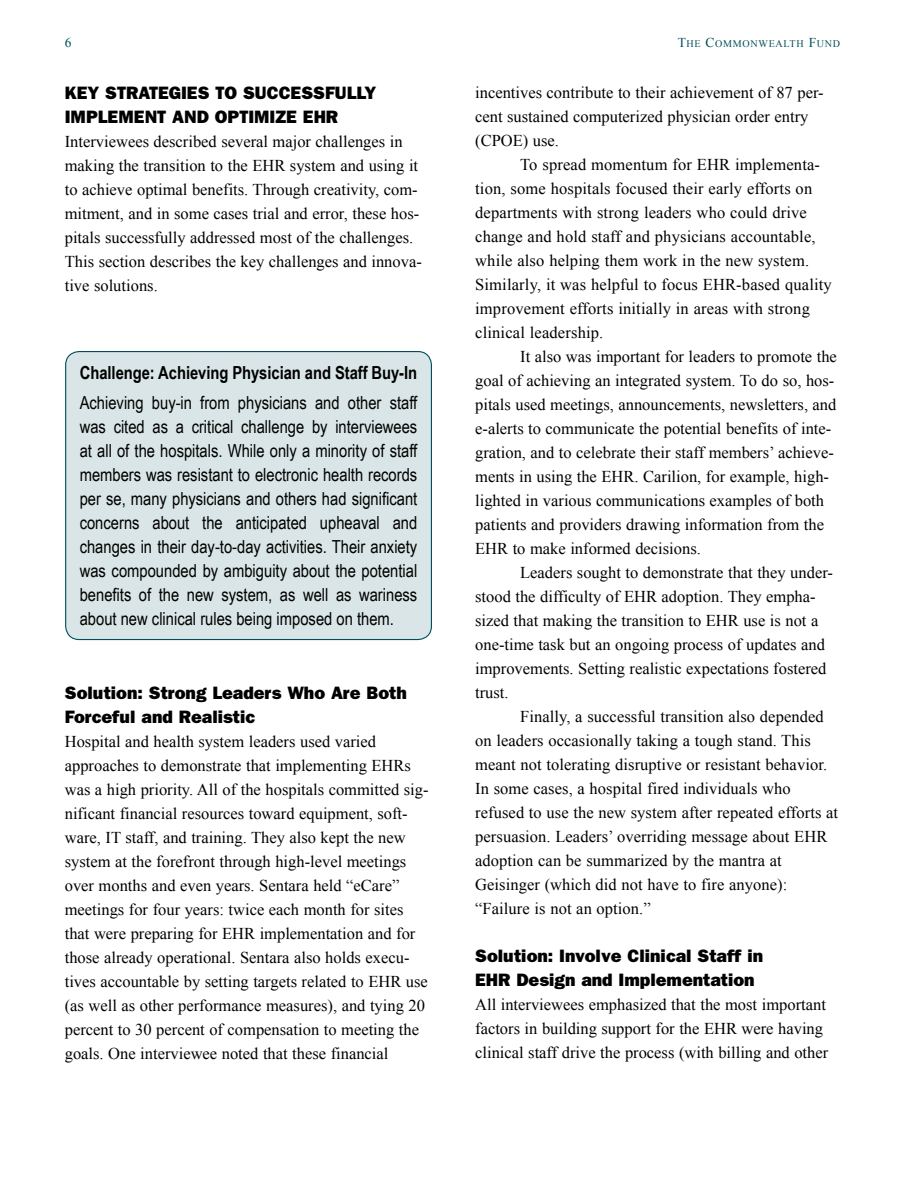
<style>
.page{position:relative;width:918px;height:1188px;background:#fff}
.page>*{position:absolute;margin:0;border:0;box-sizing:border-box;transform-origin:0 0}
.Box_text{font:18px/24px "Arial Narrow";color:#000;text-align:justify}
.Head_B_-_Franklin{font:18px/24px "ITC Franklin Gothic Std Hvy";color:#000}
.Head_A_-_Franklin{font:18px/24px "ITC Franklin Gothic Std Hvy";color:#000}
.Box_head{font:700 18px "Arial Narrow";letter-spacing:-.005em;color:#000}
.BT_2_-_Times_IB{font:16.5px/24px "Times New Roman";color:#000}
.BT_-_Times_IB{font:16.5px/24px "Times New Roman";color:#000}
.t1{font:13.5px "Times New Roman";color:#004f5a}
.t2{font:10.2px "Times New Roman";letter-spacing:.065em;color:#004f5a}
.s1{font-size:13.5px}
</style>
<div class="page">
<div style="left:66px;top:352px;width:365px;height:288px;background:#d9e5e6;border-radius:14px"></div>
<div style="left:65px;top:351px;width:367px;height:289px;border:1px solid #004f5a;border-radius:14px"></div>
<p class="t1" style="left:65px;top:34px;width:8px">6</p>
<p class="t2" style="left:678px;top:37px;width:164px"><span class="s1">T</span>HE <span class="s1">C</span>OMMONWEALTH <span class="s1">F</span>UND</p>
<p class="Head_A_-_Franklin" style="left:65px;top:81px;width:313px">KEY STRATEGIES TO SUCCESSFULLY<br>IMPLEMENT AND OPTIMIZE EHR</p>
<p class="BT_2_-_Times_IB" style="left:65px;top:129px;width:359px">Interviewees described several major challenges in making the transition to the EHR system and using it to achieve optimal benefits. Through creativity, com&shy;mitment, and in some cases trial and error, these hos&shy;pitals successfully addressed most of the challenges.<br>This section describes the key challenges and innova&shy;tive solutions.</p>
<p class="BT_-_Times_IB" style="left:475px;top:80px;width:350px">incentives contribute to their achievement of 87 per&shy;cent sustained computerized physician order entry (CPOE) use.</p>
<p class="BT_2_-_Times_IB" style="left:475px;top:152px;width:358px;text-indent:45px">To spread momentum for EHR implementa&shy;tion, some hospitals focused their early efforts on departments with strong leaders who could drive change and hold staff and physicians accountable, while also helping them work in the new system.<br>Similarly, it was helpful to focus EHR-based quality improvement efforts initially in areas with strong clinical leadership.</p>
<p class="BT_2_-_Times_IB" style="left:475px;top:344px;width:363px;text-indent:45px">It also was important for leaders to promote the goal of achieving an integrated system. To do so, hos&shy;pitals used meetings, announcements, newsletters, and e-alerts to communicate the potential benefits of inte&shy;gration, and to celebrate their staff members’ achieve&shy;ments in using the EHR. Carilion, for example, high&shy;lighted in various communications examples of both patients and providers drawing information from the EHR to make informed decisions.</p>
<p class="BT_2_-_Times_IB" style="left:475px;top:560px;width:359px;text-indent:45px">Leaders sought to demonstrate that they under&shy;stood the difficulty of EHR adoption. They empha&shy;sized that making the transition to EHR use is not a one-time task but an ongoing process of updates and improvements. Setting realistic expectations fostered trust.</p>
<p class="BT_2_-_Times_IB" style="left:475px;top:704px;width:364px;text-indent:45px">Finally, a successful transition also depended on leaders occasionally taking a tough stand. This meant not tolerating disruptive or resistant behavior.<br>In some cases, a hospital fired individuals who refused to use the new system after repeated efforts at persuasion. Leaders’ overriding message about EHR adoption can be summarized by the mantra at Geisinger (which did not have to fire anyone): “Failure is not an option.”</p>
<p class="Head_B_-_Franklin" style="left:475px;top:943px;width:289px">Solution: Involve Clinical Staff in<br>EHR Design and Implementation</p>
<p class="BT_-_Times_IB" style="left:475px;top:992px;width:355px">All interviewees emphasized that the most important factors in building support for the EHR were having clinical staff drive the process (with billing and other</p>
<p class="Box_head" style="left:80px;top:359px;width:339px">Challenge: Achieving Physician and Staff Buy-In</p>
<p class="Box_text" style="left:80px;top:390px;width:339px">Achieving buy-in from physicians and other staff was cited as a critical challenge by interviewees at all of the hospitals. While only a minority of staff members was resistant to electronic health records per se, many physicians and others had significant concerns about the anticipated upheaval and changes in their day-to-day activities. Their anxiety was compounded by ambiguity about the potential benefits of the new system, as well as wariness about new clinical rules being imposed on them.</p>
<p class="Head_B_-_Franklin" style="left:65px;top:680px;width:344px">Solution: Strong Leaders Who Are Both<br>Forceful and Realistic</p>
<p class="BT_-_Times_IB" style="left:65px;top:729px;width:365px">Hospital and health system leaders used varied approaches to demonstrate that implementing EHRs was a high priority. All of the hospitals committed sig&shy;nificant financial resources toward equipment, soft&shy;ware, IT staff, and training. They also kept the new system at the forefront through high-level meetings over months and even years. Sentara held “eCare” meetings for four years: twice each month for sites that were preparing for EHR implementation and for those already operational. Sentara also holds execu&shy;tives accountable by setting targets related to EHR use (as well as other performance measures), and tying 20 percent to 30 percent of compensation to meeting the goals. One interviewee noted that these financial</p>
</div>
